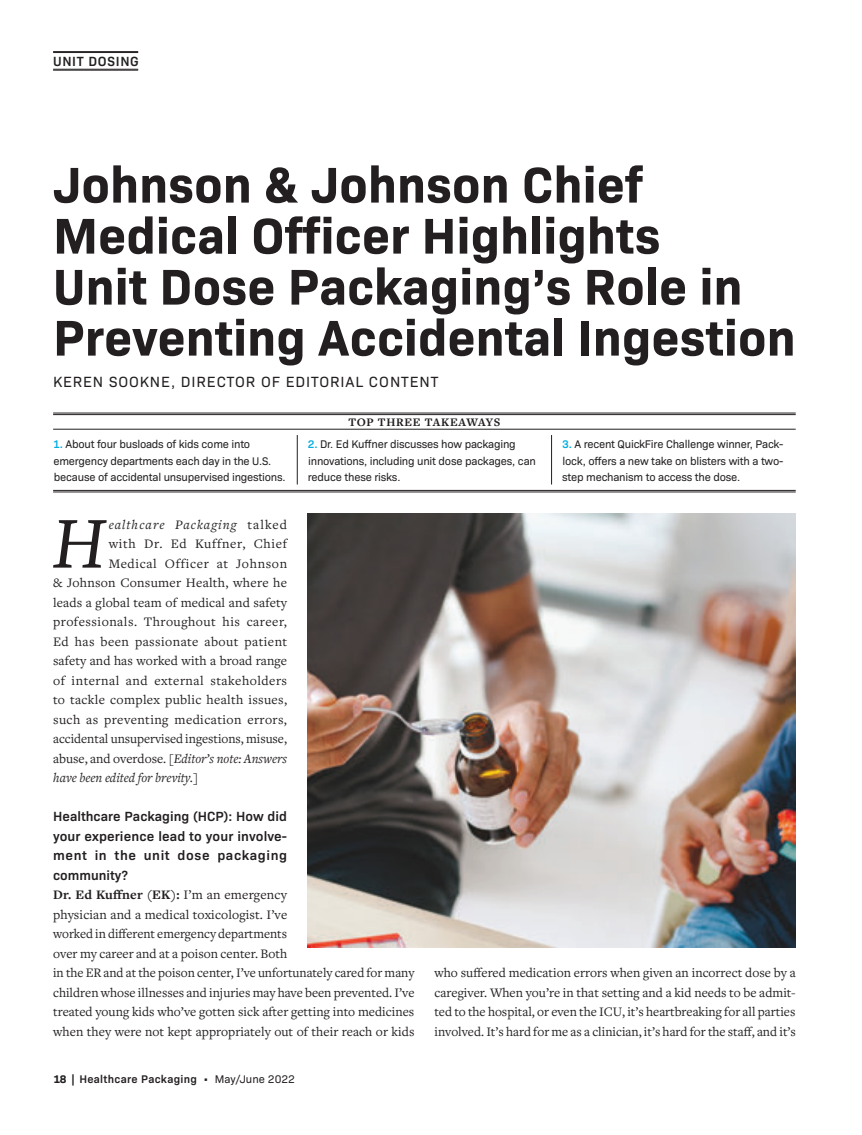
<style>
.page{position:relative;width:862px;height:1135px;background:#fff}
.page>*{position:absolute;margin:0;border:0;box-sizing:border-box;transform-origin:0 0}
.t1{font:italic 75.9px "Freight Text Pro";color:#231f20}
.t2{font:700 51px/51px "Bio Sans";color:#231f20}
.t3{font:15px "Bio Sans";letter-spacing:.06em;color:#231f20}
.t4{font:13.5px/19.5px "Freight Text Pro";letter-spacing:.005em;color:#231f20}
.t5{font:600 13.5px/19.5px "Bio Sans";letter-spacing:.01em;color:#231f20;text-align:justify}
.t6{font:13.5px "Freight Text Pro";letter-spacing:.035em;color:#231f20}
.t7{font:italic 13.5px "Freight Text Pro";color:#231f20}
.t8{font:13.5px "Freight Text Pro";letter-spacing:.03em;color:#231f20}
.t9{font:italic 13.5px "Freight Text Pro";letter-spacing:.07em;color:#231f20}
.t10{font:13.5px "Freight Text Pro";letter-spacing:.045em;color:#231f20}
.t11{font:13.5px "Freight Text Pro";letter-spacing:.05em;color:#231f20}
.t12{font:600 13.5px "Bio Sans";letter-spacing:.05em;color:#231f20}
.t13{font:700 12px "Freight Text Pro";letter-spacing:.06em;color:#231f20}
.t14{font:11.25px/16.5px "Bio Sans";letter-spacing:-.02em;color:#231f20}
.t15{font:600 11.25px "Bio Sans";letter-spacing:.025em;color:#231f20}
.s1{font-weight:600;color:#00afdf}
.s2{font-style:normal}
.s3{font-weight:700}
.s4{font-weight:400}
</style>
<div class="page">
<hr style="left:53px;top:51px;width:85px;height:1px;background:#231f20">
<hr style="left:53px;top:52px;width:85px;height:1px;background:#231f20">
<hr style="left:53px;top:69px;width:85px;height:1px;background:#231f20">
<hr style="left:53px;top:70px;width:85px;height:1px;background:#231f20">
<hr style="left:53px;top:490px;width:743px;height:1px;background:#231f20">
<hr style="left:53px;top:492px;width:743px;height:1px;background:#231f20">
<hr style="left:297px;top:435px;width:1px;height:50px;background:#231f20">
<hr style="left:551px;top:435px;width:1px;height:50px;background:#231f20">
<hr style="left:53px;top:413px;width:743px;height:1px;background:#231f20">
<hr style="left:53px;top:414px;width:743px;height:1px;background:#231f20">
<hr style="left:53px;top:429px;width:743px;height:1px;background:#231f20">
<img style="left:307px;top:514px;width:488px;height:434px">
<p class="t12" style="left:53px;top:51px;width:87px">UNIT DOSING</p>
<h2 class="t2" style="left:53px;top:155px;width:744px">Johnson &amp; Johnson Chief<br>Medical Officer Highlights<br>Unit Dose Packaging’s Role in<br>Preventing Accidental Ingestion</h2>
<p class="t3" style="left:53px;top:371px;width:387px">KEREN SOOKNE, DIRECTOR OF EDITORIAL CONTENT</p>
<p class="t13" style="left:348px;top:414px;width:154px">TOP THREE TAKEAWAYS</p>
<p class="t14" style="left:53px;top:435px;width:234px"><span class="s1">1.</span> About four busloads of kids come into emergency departments each day in the U.S. because of accidental unsupervised ingestions.</p>
<p class="t14" style="left:308px;top:435px;width:230px"><span class="s1">2.</span> Dr. Ed Kuffner discusses how packaging innovations, including unit dose packages, can reduce these risks.</p>
<p class="t14" style="left:562px;top:435px;width:223px;text-align:justify"><span class="s1">3.</span> A recent QuickFire Challenge winner, Pack&shy;lock, offers a new take on blisters with a two&shy;step mechanism to access the dose.</p>
<h1 class="t1" style="left:52px;top:493px;width:56px">H</h1>
<p class="t9" style="left:109px;top:515px;width:180px">ealthcare Packaging <span class="s2">talked</span></p>
<p class="t11" style="left:109px;top:535px;width:180px">with Dr. Ed Kuffner, Chief</p>
<p class="t10" style="left:109px;top:554px;width:180px">Medical Officer at Johnson</p>
<p class="t4" style="left:53px;top:573px;width:235px">&amp; Johnson Consumer Health, where he</p>
<p class="t4" style="left:53px;top:592px;width:236px">leads a global team of medical and safety</p>
<p class="t6" style="left:53px;top:613px;width:235px">professionals. Throughout his career,</p>
<p class="t8" style="left:53px;top:632px;width:236px">Ed has been passionate about patient</p>
<p class="t4" style="left:53px;top:651px;width:235px">safety and has worked with a broad range</p>
<p class="t6" style="left:53px;top:671px;width:236px">of internal and external stakeholders</p>
<p class="t4" style="left:53px;top:690px;width:236px">to tackle complex public health issues,</p>
<p class="t8" style="left:53px;top:710px;width:235px">such as preventing medication errors,</p>
<p class="t4" style="left:53px;top:729px;width:235px">accidental unsupervised ingestions, misuse,</p>
<p class="t7" style="left:53px;top:749px;width:236px"><span class="s2">abuse, and overdose. [</span>Editor’s note: Answers</p>
<p class="t7" style="left:53px;top:769px;width:146px">have been edited for brevity.<span class="s2">]</span></p>
<p class="t5" style="left:53px;top:806px;width:236px">Healthcare Packaging (HCP): How did your experience lead to your involve&shy;ment in the unit dose packaging community?</p>
<p class="t4" style="left:53px;top:885px;width:363px"><span class="s3">Dr. Ed Kuffner (EK):</span> I’m an emergency<br>physician and a medical toxicologist. I’ve<br>worked in different emergency departments<br>over my career and at a poison center. Both<br>in the ER and at the poison center, I’ve unfortunately cared for many children whose illnesses and injuries may have been prevented. I’ve treated young kids who’ve gotten sick after getting into medicines when they were not kept appropriately out of their reach or kids</p>
<p class="t15" style="left:53px;top:1071px;width:243px"><span class="s3">18 |</span> Healthcare Packaging <span class="s4">• May/June 2022</span></p>
<p class="t4" style="left:434px;top:963px;width:363px;text-align:justify">who suffered medication errors when given an incorrect dose by a caregiver. When you’re in that setting and a kid needs to be admit&shy;ted to the hospital, or even the ICU, it’s heartbreaking for all parties involved. It’s hard for me as a clinician, it’s hard for the staff, and it’s</p>
</div>
